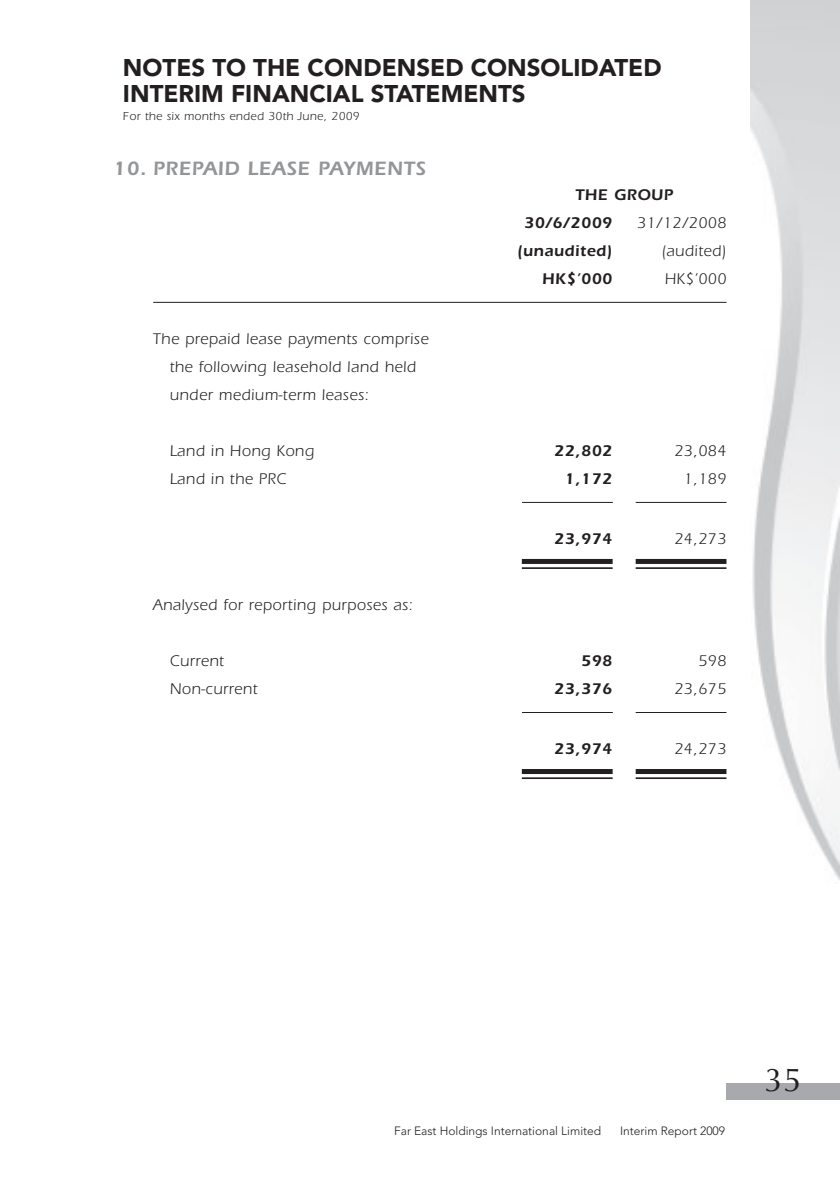
<style>
.page{position:relative;width:840px;height:1191px;background:#fff}
.page>*{position:absolute;margin:0;border:0;box-sizing:border-box;transform-origin:0 0}
.t1{font:33px "Optima LT Std";color:#231f20}
.t2{font:900 24px/26px "Avenir LT Std";color:#231f20}
.t3{font:600 20px "ITC Eras Std";letter-spacing:.03em;color:#939598}
.t4{font:16px/28px "ITC Eras Std";letter-spacing:.03em;color:#231f20}
.t5{font:600 16px/28px "ITC Eras Std";letter-spacing:.03em;color:#231f20}
.t6{font:300 12px "Avenir LT Std";color:#231f20}
.t7{font:12px "ITC Eras Std";letter-spacing:.03em;color:#231f20}
</style>
<div class="page">
<img style="left:750px;top:0;width:89px;height:880px">
<div style="left:726px;top:1083px;width:113px;height:17px;background:#a8a9ad"></div>
<hr style="left:153px;top:302px;width:573px;height:1px;background:#231f20">
<hr style="left:521px;top:502px;width:91px;height:1px;background:#231f20">
<hr style="left:635px;top:502px;width:91px;height:1px;background:#231f20">
<div style="left:521px;top:559px;width:91px;height:5px;background:#231f20"></div>
<hr style="left:521px;top:567px;width:91px;height:2px;background:#231f20">
<div style="left:635px;top:559px;width:91px;height:5px;background:#231f20"></div>
<hr style="left:635px;top:567px;width:91px;height:2px;background:#231f20">
<hr style="left:521px;top:712px;width:91px;height:1px;background:#231f20">
<hr style="left:635px;top:712px;width:91px;height:1px;background:#231f20">
<div style="left:521px;top:769px;width:91px;height:5px;background:#231f20"></div>
<hr style="left:521px;top:777px;width:91px;height:2px;background:#231f20">
<div style="left:635px;top:769px;width:91px;height:5px;background:#231f20"></div>
<hr style="left:635px;top:777px;width:91px;height:2px;background:#231f20">
<h2 class="t2" style="left:123px;top:55px;width:540px">NOTES TO THE CONDENSED CONSOLIDATED<br>INTERIM FINANCIAL STATEMENTS</h2>
<p class="t7" style="left:123px;top:112px;width:238px">For the six months ended 30th June, 2009</p>
<p class="t3" style="left:113px;top:161px;width:314px">10. PREPAID LEASE PAYMENTS</p>
<p class="t4" style="left:170px;top:326px;width:260px;text-indent:-16px">The prepaid lease payments comprise the following leasehold land held under medium-term leases:</p>
<p class="t5" style="left:524px;top:182px;width:150px;text-indent:51px">THE GROUP<br>30/6/2009</p>
<p class="t4" style="left:636px;top:210px;width:91px">31/12/2008</p>
<p class="t5" style="left:516px;top:238px;width:97px">(unaudited)</p>
<p class="t4" style="left:661px;top:238px;width:66px">(audited)</p>
<p class="t5" style="left:542px;top:266px;width:72px">HK$’000</p>
<p class="t4" style="left:664px;top:266px;width:63px">HK$’000</p>
<p class="t4" style="left:170px;top:438px;width:146px">Land in Hong Kong</p>
<p class="t5" style="left:554px;top:438px;width:60px">22,802</p>
<p class="t4" style="left:674px;top:438px;width:53px">23,084</p>
<p class="t4" style="left:170px;top:466px;width:118px">Land in the PRC</p>
<p class="t5" style="left:564px;top:466px;width:49px">1,172</p>
<p class="t4" style="left:683px;top:466px;width:44px">1,189</p>
<p class="t4" style="left:153px;top:592px;width:261px">Analysed for reporting purposes as:</p>
<p class="t5" style="left:554px;top:526px;width:60px">23,974</p>
<p class="t4" style="left:674px;top:526px;width:53px">24,273</p>
<p class="t4" style="left:170px;top:648px;width:56px">Current</p>
<p class="t5" style="left:580px;top:648px;width:33px">598</p>
<p class="t4" style="left:698px;top:648px;width:30px">598</p>
<p class="t4" style="left:170px;top:676px;width:89px">Non-current</p>
<p class="t5" style="left:554px;top:676px;width:60px">23,376</p>
<p class="t4" style="left:674px;top:676px;width:53px">23,675</p>
<p class="t5" style="left:554px;top:736px;width:60px">23,974</p>
<p class="t4" style="left:674px;top:736px;width:53px">24,273</p>
<p class="t6" style="left:394px;top:1123px;width:208px">Far East Holdings International Limited</p>
<p class="t6" style="left:619px;top:1123px;width:106px">Interim Report 2009</p>
<h1 class="t1" style="left:764px;top:1067px;width:38px">35</h1>
</div>
